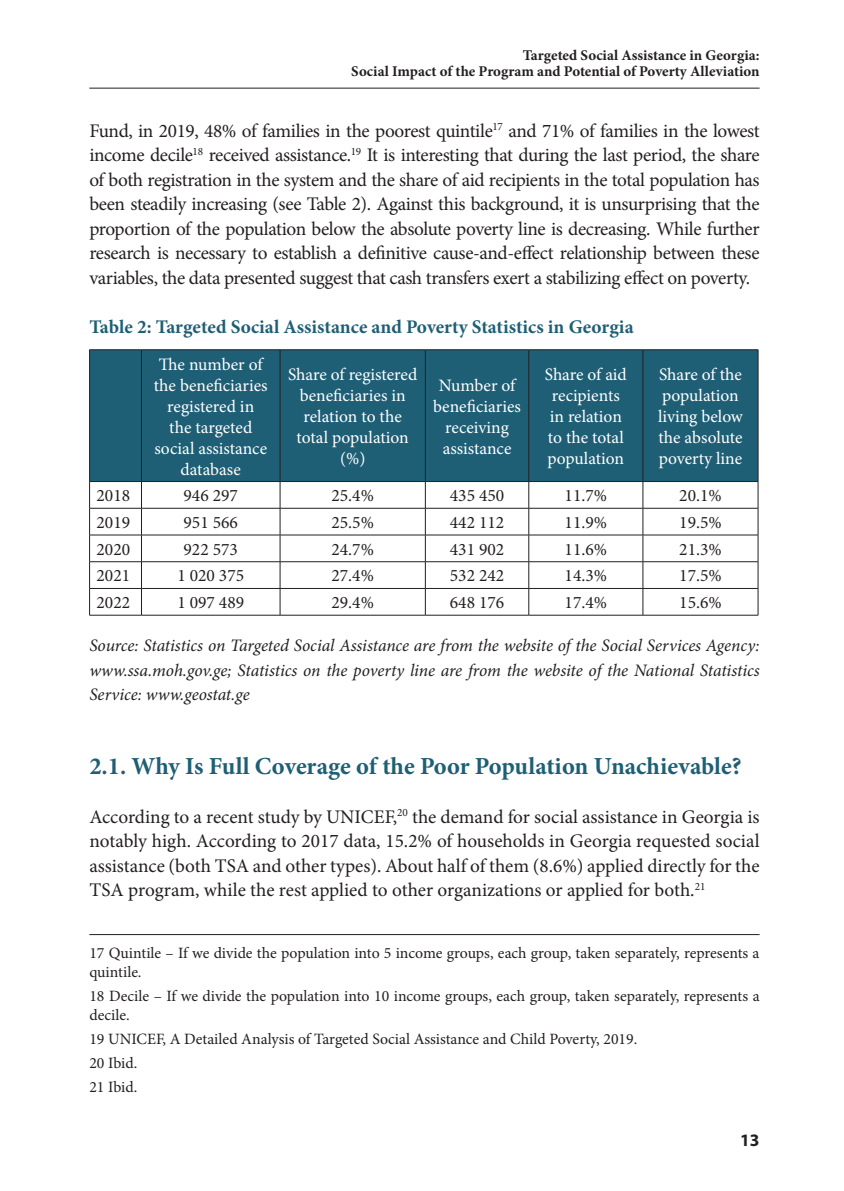
<style>
.page{position:relative;width:844px;height:1191px;background:#fff}
.page>*{position:absolute;margin:0;border:0;box-sizing:border-box;transform-origin:0 0}
.qve1{font:700 24.5px "Minion Pro";color:#1f5f75}
.t1{font:19.25px/24.5px "Minion Pro";letter-spacing:-.015em;color:#231f20;text-align:justify}
.t2{font:700 19.25px "Minion Pro";color:#1f5f75}
.t3{font:17.5px/21px "Minion Pro";color:#fff;text-align:center}
.t4{font:italic 17.5px/24.5px "Minion Pro";letter-spacing:-.01em;color:#231f20;text-align:justify}
.t5{font:17.5px "Minion Pro";color:#231f20}
.t6{font:700 17.5px "Myriad Pro";color:#231f20}
.scolio{font:15.75px/18.9px "Minion Pro";color:#231f20}
.t7{font:700 14.88px/15.8px "Minion Pro";color:#231f20;text-align:right}
</style>
<div class="page">
<hr style="left:89px;top:88px;width:670px;height:1px;background:#231f20">
<div style="left:90px;top:350px;width:667px;height:131px;background:#1f5f75"></div>
<hr style="left:89px;top:349px;width:52px;height:1px;background:#231f20">
<hr style="left:89px;top:350px;width:1px;height:131px;background:#231f20">
<hr style="left:141px;top:349px;width:139px;height:1px;background:#231f20">
<hr style="left:141px;top:350px;width:1px;height:131px;background:#231f20">
<hr style="left:280px;top:349px;width:145px;height:1px;background:#231f20">
<hr style="left:280px;top:350px;width:1px;height:131px;background:#231f20">
<hr style="left:425px;top:349px;width:103px;height:1px;background:#231f20">
<hr style="left:425px;top:350px;width:1px;height:131px;background:#231f20">
<hr style="left:528px;top:349px;width:114px;height:1px;background:#231f20">
<hr style="left:528px;top:350px;width:1px;height:131px;background:#231f20">
<hr style="left:642px;top:349px;width:116px;height:1px;background:#231f20">
<hr style="left:642px;top:350px;width:1px;height:131px;background:#231f20">
<hr style="left:757px;top:350px;width:1px;height:131px;background:#231f20">
<hr style="left:89px;top:481px;width:52px;height:1px;background:#231f20">
<hr style="left:141px;top:481px;width:139px;height:1px;background:#231f20">
<hr style="left:280px;top:481px;width:145px;height:1px;background:#231f20">
<hr style="left:425px;top:481px;width:103px;height:1px;background:#231f20">
<hr style="left:528px;top:481px;width:114px;height:1px;background:#231f20">
<hr style="left:642px;top:481px;width:116px;height:1px;background:#231f20">
<hr style="left:89px;top:508px;width:52px;height:1px;background:#231f20">
<hr style="left:141px;top:508px;width:139px;height:1px;background:#231f20">
<hr style="left:280px;top:508px;width:145px;height:1px;background:#231f20">
<hr style="left:425px;top:508px;width:103px;height:1px;background:#231f20">
<hr style="left:528px;top:508px;width:114px;height:1px;background:#231f20">
<hr style="left:642px;top:508px;width:116px;height:1px;background:#231f20">
<hr style="left:89px;top:535px;width:52px;height:1px;background:#231f20">
<hr style="left:141px;top:535px;width:139px;height:1px;background:#231f20">
<hr style="left:280px;top:535px;width:145px;height:1px;background:#231f20">
<hr style="left:425px;top:535px;width:103px;height:1px;background:#231f20">
<hr style="left:528px;top:535px;width:114px;height:1px;background:#231f20">
<hr style="left:642px;top:535px;width:116px;height:1px;background:#231f20">
<hr style="left:89px;top:561px;width:52px;height:1px;background:#231f20">
<hr style="left:141px;top:561px;width:139px;height:1px;background:#231f20">
<hr style="left:280px;top:561px;width:145px;height:1px;background:#231f20">
<hr style="left:425px;top:561px;width:103px;height:1px;background:#231f20">
<hr style="left:528px;top:561px;width:114px;height:1px;background:#231f20">
<hr style="left:642px;top:561px;width:116px;height:1px;background:#231f20">
<hr style="left:89px;top:588px;width:52px;height:1px;background:#231f20">
<svg style="left:89px;top:482px;width:1px;height:133px"></svg>
<hr style="left:141px;top:588px;width:139px;height:1px;background:#231f20">
<svg style="left:141px;top:482px;width:1px;height:133px"></svg>
<hr style="left:280px;top:588px;width:145px;height:1px;background:#231f20">
<svg style="left:280px;top:482px;width:1px;height:133px"></svg>
<hr style="left:425px;top:588px;width:103px;height:1px;background:#231f20">
<svg style="left:425px;top:482px;width:1px;height:133px"></svg>
<hr style="left:528px;top:588px;width:114px;height:1px;background:#231f20">
<svg style="left:528px;top:482px;width:1px;height:133px"></svg>
<hr style="left:642px;top:588px;width:116px;height:1px;background:#231f20">
<svg style="left:642px;top:482px;width:1px;height:133px"></svg>
<svg style="left:757px;top:482px;width:1px;height:133px"></svg>
<hr style="left:89px;top:615px;width:52px;height:1px;background:#231f20">
<hr style="left:141px;top:615px;width:139px;height:1px;background:#231f20">
<hr style="left:280px;top:615px;width:145px;height:1px;background:#231f20">
<hr style="left:425px;top:615px;width:103px;height:1px;background:#231f20">
<hr style="left:528px;top:615px;width:114px;height:1px;background:#231f20">
<hr style="left:642px;top:615px;width:116px;height:1px;background:#231f20">
<hr style="left:89px;top:934px;width:670px;height:1px;background:#231f20">
<p class="t7" style="left:351px;top:47px;width:409px">Targeted Social Assistance in Georgia:<br>Social Impact of the Program and Potential of Poverty Alleviation</p>
<p class="t1" style="left:89px;top:118px;width:671px">Fund, in 2019, 48% of families in the poorest quintile<sup>17</sup> and 71% of families in the lowest income decile<sup>18</sup> received assistance.<sup>19</sup> It is interesting that during the last period, the share of both registration in the system and the share of aid recipients in the total population has been steadily increasing (see Table 2). Against this background, it is unsurprising that the proportion of the population below the absolute poverty line is decreasing. While further research is necessary to establish a definitive cause-and-effect relationship between these variables, the data presented suggest that cash transfers exert a stabilizing effect on poverty.</p>
<p class="t2" style="left:89px;top:313px;width:545px">Table 2: Targeted Social Assistance and Poverty Statistics in Georgia</p>
<p class="t3" style="left:154px;top:353px;width:115px">The number of the beneficiaries registered in<br>the targeted social assistance database</p>
<p class="t3" style="left:288px;top:364px;width:131px">Share of registered beneficiaries in relation to the total population (%)</p>
<p class="t3" style="left:433px;top:374px;width:89px">Number of beneficiaries receiving assistance</p>
<p class="t3" style="left:544px;top:364px;width:84px;text-align:left">Share of aid recipients in relation to the total population</p>
<p class="t3" style="left:657px;top:364px;width:86px;text-align:left">Share of the population living below the absolute poverty line</p>
<p class="t5" style="left:97px;top:484px;width:35px">2018</p>
<p class="t5" style="left:183px;top:484px;width:56px">946 297</p>
<p class="t5" style="left:331px;top:484px;width:44px">25.4%</p>
<p class="t5" style="left:450px;top:484px;width:56px">435 450</p>
<p class="t5" style="left:564px;top:484px;width:44px">11.7%</p>
<p class="t5" style="left:679px;top:484px;width:44px">20.1%</p>
<p class="t5" style="left:97px;top:510px;width:35px">2019</p>
<p class="t5" style="left:183px;top:510px;width:56px">951 566</p>
<p class="t5" style="left:331px;top:510px;width:44px">25.5%</p>
<p class="t5" style="left:450px;top:510px;width:56px">442 112</p>
<p class="t5" style="left:564px;top:510px;width:44px">11.9%</p>
<p class="t5" style="left:679px;top:510px;width:44px">19.5%</p>
<p class="t5" style="left:97px;top:537px;width:35px">2020</p>
<p class="t5" style="left:183px;top:537px;width:56px">922 573</p>
<p class="t5" style="left:331px;top:537px;width:44px">24.7%</p>
<p class="t5" style="left:450px;top:537px;width:56px">431 902</p>
<p class="t5" style="left:564px;top:537px;width:44px">11.6%</p>
<p class="t5" style="left:679px;top:537px;width:44px">21.3%</p>
<p class="t5" style="left:97px;top:564px;width:35px">2021</p>
<p class="t5" style="left:177px;top:564px;width:68px">1 020 375</p>
<p class="t5" style="left:331px;top:564px;width:44px">27.4%</p>
<p class="t5" style="left:450px;top:564px;width:56px">532 242</p>
<p class="t5" style="left:564px;top:564px;width:44px">14.3%</p>
<p class="t5" style="left:679px;top:564px;width:44px">17.5%</p>
<p class="t5" style="left:97px;top:591px;width:35px">2022</p>
<p class="t5" style="left:177px;top:591px;width:68px">1 097 489</p>
<p class="t5" style="left:331px;top:591px;width:44px">29.4%</p>
<p class="t5" style="left:450px;top:591px;width:56px">648 176</p>
<p class="t5" style="left:564px;top:591px;width:44px">17.4%</p>
<p class="t5" style="left:679px;top:591px;width:44px">15.6%</p>
<p class="t4" style="left:89px;top:633px;width:671px">Source: Statistics on Targeted Social Assistance are from the website of the Social Services Agency: www.ssa.moh.gov.ge; Statistics on the poverty line are from the website of the National Statistics Service: www.geostat.ge</p>
<p class="qve1" style="left:89px;top:748px;width:653px">2.1. Why Is Full Coverage of the Poor Population Unachievable?</p>
<p class="t1" style="left:89px;top:804px;width:671px">According to a recent study by UNICEF,<sup>20</sup> the demand for social assistance in Georgia is notably high. According to 2017 data, 15.2% of households in Georgia requested social assistance (both TSA and other types). About half of them (8.6%) applied directly for the TSA program, while the rest applied to other organizations or applied for both.<sup>21</sup></p>
<p class="scolio" style="left:89px;top:944px;width:671px">17 Quintile – If we divide the population into 5 income groups, each group, taken separately, represents a quintile.</p>
<p class="scolio" style="left:89px;top:986px;width:671px">18 Decile – If we divide the population into 10 income groups, each group, taken separately, represents a decile.</p>
<p class="scolio" style="left:89px;top:1029px;width:549px">19 UNICEF, A Detailed Analysis of Targeted Social Assistance and Child Poverty, 2019.</p>
<p class="scolio" style="left:89px;top:1053px;width:49px">20 Ibid.</p>
<p class="scolio" style="left:89px;top:1077px;width:49px">21 Ibid.</p>
<p class="t6" style="left:740px;top:1129px;width:21px">13</p>
</div>
